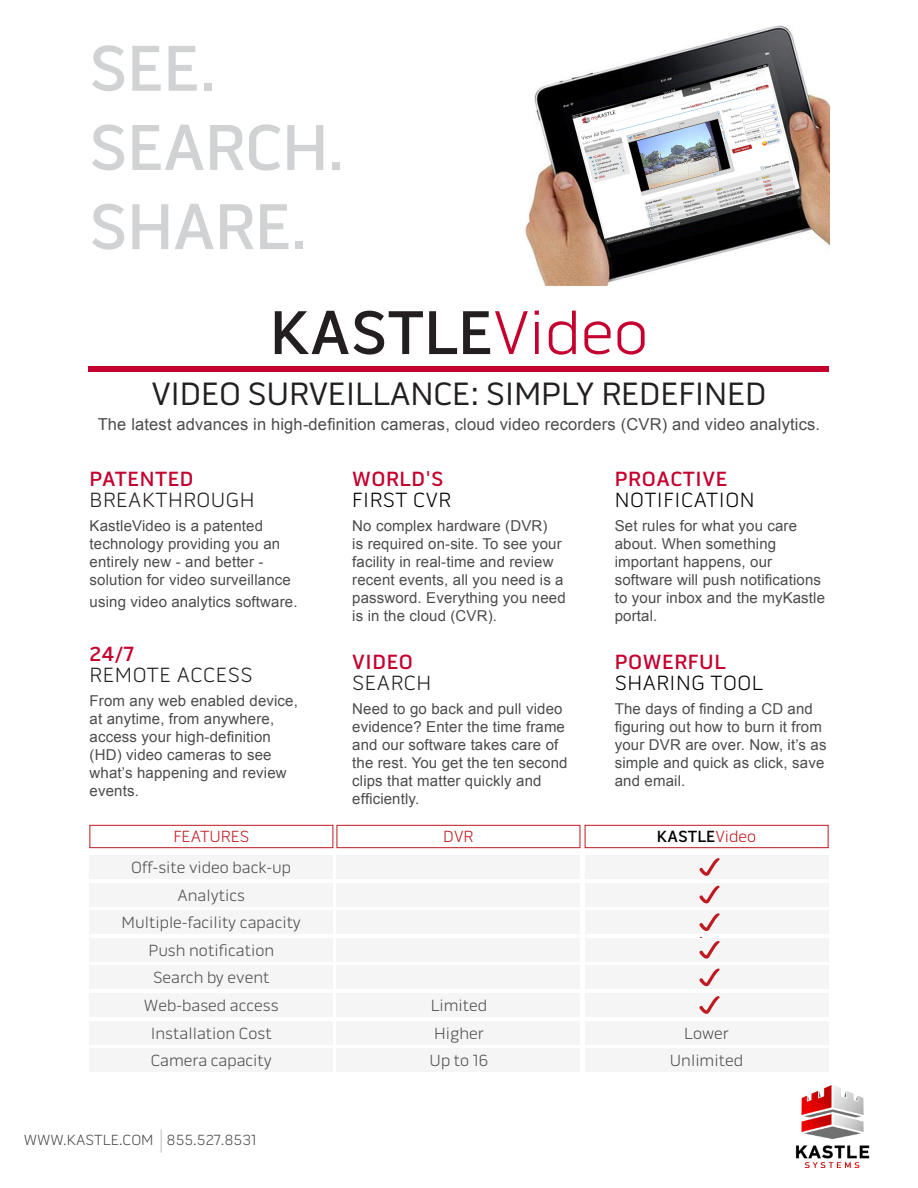
<style>
.page{position:relative;width:918px;height:1188px;background:#fff}
.page>*{position:absolute;margin:0;border:0;box-sizing:border-box;transform-origin:0 0}
.t1{font:500 66px/79.2px "Pill Gothic 600 mg";letter-spacing:-.01em;color:#d1d2d4}
.t2{font:500 63px "Pill Gothic 600 mg";color:#231f20}
.t3{font:33px "Pill Gothic 600 mg";letter-spacing:-.01em;color:#231f20}
.t4{font:300 21px/21px "Pill Gothic 600 mg";letter-spacing:.025em;color:#000}
.t5{font:300 21px/21px "Pill Gothic 600 mg";letter-spacing:.025em;color:#231f20}
.t6{font:300 16.5px "Pill Gothic 600 mg";color:#4e4f50}
.t7{font:16.5px "Arial";letter-spacing:.01em;color:#4b4c4d}
.t8{font:300 16.5px "Pill Gothic 600 mg";color:#bf1a20}
.t9{font:500 16.5px "Pill Gothic 600 mg";color:#000}
.t10{font:15px/18px "Arial";letter-spacing:.01em;color:#4b4c4d}
.t11{font:300 15px "Pill Gothic 600 mg";color:#4b4c4d}
.s1{font-weight:300;color:#c5002e}
.s2{font-weight:500;color:#c5002e}
.s3{font-weight:300;color:#bf1a20}
</style>
<div class="page">
<hr style="left:160px;top:1130px;width:2px;height:23px;background:#d1d2d4">
<img style="left:526px;top:25px;width:303px;height:260px">
<div style="left:89px;top:366px;width:740px;height:6px;background:#c5002e"></div>
<div style="left:585px;top:825px;width:244px;height:23px;border:1px solid #bf1a20"></div>
<div style="left:337px;top:825px;width:243px;height:23px;border:1px solid #bf1a20"></div>
<div style="left:89px;top:825px;width:244px;height:23px;border:1px solid #bf1a20"></div>
<div style="left:585px;top:855px;width:244px;height:24px;background:#f5f5f6"></div>
<div style="left:585px;top:966px;width:244px;height:23px;background:#f5f5f6"></div>
<div style="left:585px;top:883px;width:244px;height:23px;background:#f5f5f6"></div>
<div style="left:585px;top:993px;width:244px;height:24px;background:#f5f5f6"></div>
<div style="left:585px;top:911px;width:244px;height:23px;background:#f5f5f6"></div>
<div style="left:585px;top:1021px;width:244px;height:23px;background:#f5f5f6"></div>
<div style="left:585px;top:938px;width:244px;height:23px;background:#f5f5f6"></div>
<div style="left:585px;top:1049px;width:244px;height:23px;background:#f5f5f6"></div>
<div style="left:337px;top:855px;width:243px;height:24px;background:#f5f5f6"></div>
<div style="left:337px;top:966px;width:243px;height:23px;background:#f5f5f6"></div>
<div style="left:337px;top:883px;width:243px;height:23px;background:#f5f5f6"></div>
<div style="left:337px;top:993px;width:243px;height:24px;background:#f5f5f6"></div>
<div style="left:337px;top:911px;width:243px;height:23px;background:#f5f5f6"></div>
<div style="left:337px;top:1021px;width:243px;height:23px;background:#f5f5f6"></div>
<div style="left:337px;top:938px;width:243px;height:23px;background:#f5f5f6"></div>
<div style="left:337px;top:1049px;width:243px;height:23px;background:#f5f5f6"></div>
<div style="left:89px;top:855px;width:244px;height:24px;background:#f5f5f6"></div>
<div style="left:89px;top:966px;width:244px;height:23px;background:#f5f5f6"></div>
<div style="left:89px;top:883px;width:244px;height:23px;background:#f5f5f6"></div>
<div style="left:89px;top:993px;width:244px;height:24px;background:#f5f5f6"></div>
<div style="left:89px;top:911px;width:244px;height:23px;background:#f5f5f6"></div>
<div style="left:89px;top:1021px;width:244px;height:23px;background:#f5f5f6"></div>
<div style="left:89px;top:938px;width:244px;height:23px;background:#f5f5f6"></div>
<div style="left:89px;top:1049px;width:244px;height:23px;background:#f5f5f6"></div>
<svg style="left:699px;top:885px;width:21px;height:19px"></svg>
<svg style="left:699px;top:858px;width:21px;height:18px"></svg>
<svg style="left:699px;top:913px;width:21px;height:46px"></svg>
<svg style="left:699px;top:968px;width:21px;height:19px"></svg>
<svg style="left:699px;top:996px;width:21px;height:18px"></svg>
<img style="left:795px;top:1085px;width:75px;height:83px">
<p class="t1" style="left:89px;top:29px;width:129px">SEE.</p>
<p class="t1" style="left:89px;top:109px;width:257px">SEARCH.<br>SHARE.</p>
<p class="t2" style="left:270px;top:296px;width:380px">KASTLE<span class="s1">Video</span></p>
<p class="t3" style="left:151px;top:375px;width:617px">VIDEO SURVEILLANCE: SIMPLY REDEFINED</p>
<p class="t7" style="left:98px;top:413px;width:724px">The latest advances in high-definition cameras, cloud video recorders (CVR) and video analytics.</p>
<p class="t5" style="left:90px;top:469px;width:167px"><span class="s2">PATENTED<br></span>BREAKTHROUGH</p>
<p class="t10" style="left:90px;top:517px;width:203px">KastleVideo is a patented technology providing you an entirely new - and better - solution for video surveillance</p>
<p class="t10" style="left:90px;top:593px;width:209px">using video analytics software.</p>
<p class="t5" style="left:90px;top:644px;width:165px"><span class="s2">24/7<br></span>REMOTE ACCESS</p>
<p class="t10" style="left:90px;top:692px;width:210px">From any web enabled device, at anytime, from anywhere, access your high-definition (HD) video cameras to see what’s happening and review events.</p>
<p class="t4" style="left:352px;top:469px;width:100px"><span class="s2">WORLD'S<br></span>FIRST CVR</p>
<p class="t10" style="left:352px;top:517px;width:215px">No complex hardware (DVR)<br>is required on-site. To see your facility in real-time and review recent events, all you need is a password. Everything you need is in the cloud (CVR).</p>
<p class="t5" style="left:352px;top:652px;width:81px"><span class="s2">VIDEO<br></span>SEARCH</p>
<p class="t10" style="left:352px;top:700px;width:217px">Need to go back and pull video evidence? Enter the time frame and our software takes care of the rest. You get the ten second clips that matter quickly and efficiently.</p>
<p class="t4" style="left:615px;top:469px;width:141px"><span class="s2">PROACTIVE<br></span>NOTIFICATION</p>
<p class="t10" style="left:615px;top:517px;width:212px">Set rules for what you care about. When something important happens, our software will push notifications to your inbox and the myKastle portal.</p>
<p class="t4" style="left:615px;top:652px;width:150px"><span class="s2">POWERFUL<br></span>SHARING TOOL</p>
<p class="t10" style="left:615px;top:700px;width:213px">The days of finding a CD and figuring out how to burn it from your DVR are over. Now, it’s as simple and quick as click, save and email.</p>
<p class="t8" style="left:173px;top:827px;width:78px">FEATURES</p>
<p class="t8" style="left:443px;top:827px;width:32px">DVR</p>
<p class="t9" style="left:657px;top:827px;width:101px">KASTLE<span class="s3">Video</span></p>
<p class="t6" style="left:131px;top:858px;width:161px">Off-site video back-up</p>
<p class="t6" style="left:177px;top:886px;width:69px">Analytics</p>
<p class="t6" style="left:122px;top:913px;width:181px">Multiple-facility capacity</p>
<p class="t6" style="left:148px;top:941px;width:127px">Push notification</p>
<p class="t6" style="left:153px;top:968px;width:118px">Search by event</p>
<p class="t6" style="left:144px;top:996px;width:136px">Web-based access</p>
<p class="t6" style="left:151px;top:1024px;width:123px">Installation Cost</p>
<p class="t6" style="left:151px;top:1051px;width:123px">Camera capacity</p>
<p class="t6" style="left:431px;top:996px;width:58px">Limited</p>
<p class="t6" style="left:434px;top:1024px;width:51px">Higher</p>
<p class="t6" style="left:430px;top:1051px;width:60px">Up to 16</p>
<p class="t6" style="left:684px;top:1024px;width:46px">Lower</p>
<p class="t6" style="left:670px;top:1051px;width:75px">Unlimited</p>
<p class="t11" style="left:24px;top:1131px;width:234px">WWW.KASTLE.COM 855.527.8531</p>
</div>
